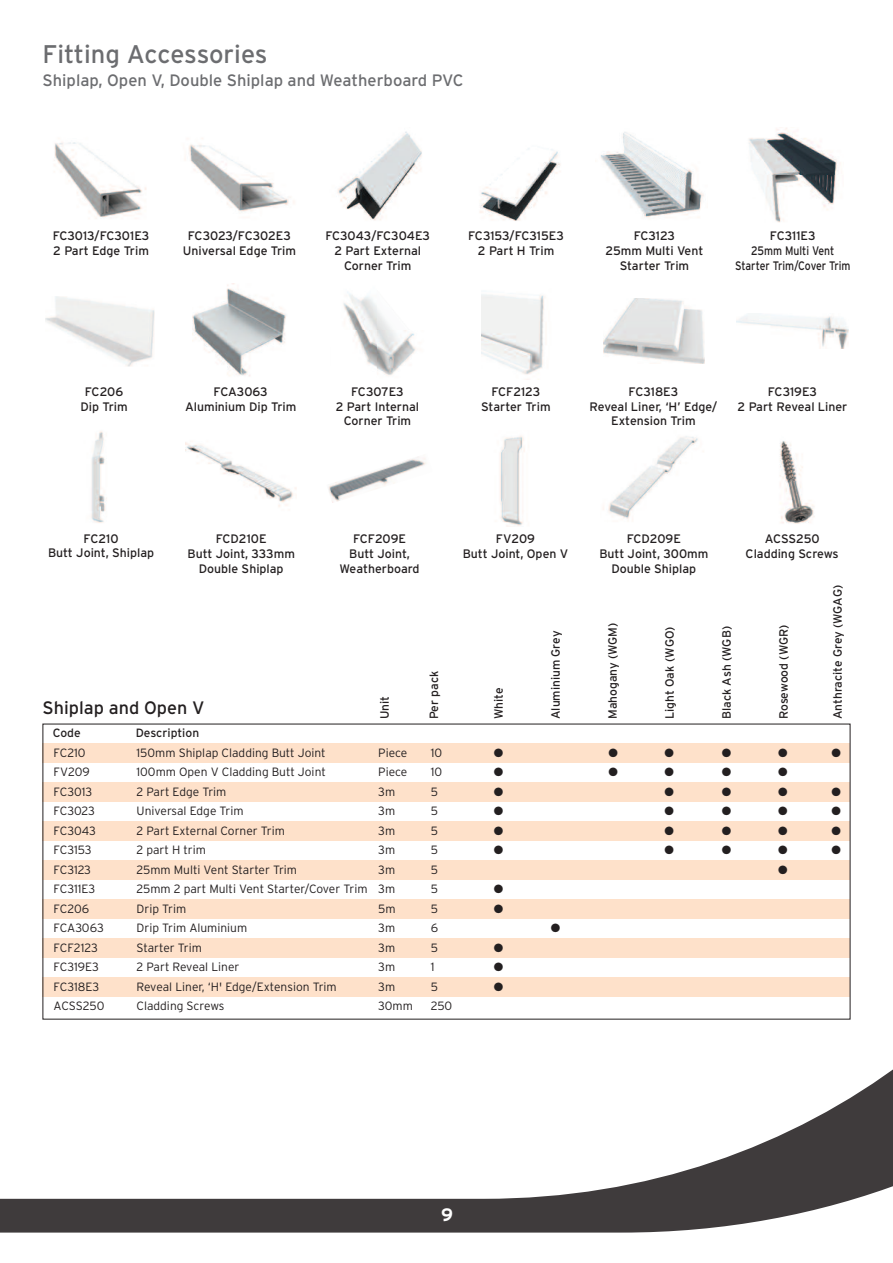
<style>
.page{position:relative;width:893px;height:1263px;background:#fff}
.page>*{position:absolute;margin:0;border:0;box-sizing:border-box;transform-origin:0 0}
.t1{font:25.5px "Interstate";letter-spacing:-.005em;color:#6c6d70}
.t2{font:18px "Interstate";color:#231f20}
.t3{font:700 18px "Interstate";color:#fff}
.t4{font:16.5px "Interstate";color:#6c6d70}
.t5{font:12.3px/14.7px "Interstate";color:#231f20;text-align:center}
.t6{font:300 12px "Interstate";color:#231f20}
.t7{font:12px "Interstate";color:#231f20}
.t8{font:12px "Zapf Dingbats ITC";color:#231f20}
</style>
<div class="page">
<div style="left:43px;top:743px;width:807px;height:20px;background:#fee1ca"></div>
<div style="left:43px;top:782px;width:807px;height:20px;background:#fee1ca"></div>
<div style="left:43px;top:821px;width:807px;height:20px;background:#fee1ca"></div>
<div style="left:43px;top:860px;width:807px;height:20px;background:#fee1ca"></div>
<div style="left:43px;top:899px;width:807px;height:20px;background:#fee1ca"></div>
<div style="left:43px;top:938px;width:807px;height:20px;background:#fee1ca"></div>
<div style="left:43px;top:977px;width:807px;height:20px;background:#fee1ca"></div>
<svg style="left:0;top:1069px;width:893px;height:163px"></svg>
<img style="left:54px;top:142px;width:92px;height:76px">
<img style="left:189px;top:138px;width:105px;height:74px">
<img style="left:337px;top:131px;width:85px;height:90px">
<img style="left:480px;top:148px;width:81px;height:73px">
<img style="left:600px;top:132px;width:104px;height:86px">
<img style="left:749px;top:128px;width:88px;height:95px">
<img style="left:343px;top:291px;width:73px;height:85px">
<img style="left:482px;top:294px;width:63px;height:81px">
<img style="left:604px;top:299px;width:100px;height:65px">
<img style="left:737px;top:314px;width:111px;height:35px">
<img style="left:91px;top:431px;width:16px;height:92px">
<img style="left:500px;top:436px;width:25px;height:90px">
<img style="left:603px;top:436px;width:95px;height:83px">
<img style="left:780px;top:441px;width:35px;height:83px">
<img style="left:186px;top:442px;width:111px;height:65px">
<img style="left:328px;top:457px;width:98px;height:46px">
<img style="left:45px;top:297px;width:109px;height:70px">
<img style="left:193px;top:283px;width:93px;height:93px">
<h1 class="t1" style="left:43px;top:39px;width:227px">Fitting Accessories</h1>
<h3 class="t4" style="left:43px;top:71px;width:423px">Shiplap, Open V, Double Shiplap and Weatherboard PVC</h3>
<p class="t5" style="left:53px;top:228px;width:98px;text-align:left">FC3013/FC301E3<br>2 Part Edge Trim</p>
<p class="t5" style="left:183px;top:228px;width:115px">FC3023/FC302E3<br>Universal Edge Trim</p>
<p class="t5" style="left:325px;top:228px;width:106px">FC3043/FC304E3<br>2 Part External<br>Corner Trim</p>
<p class="t5" style="left:468px;top:228px;width:97px">FC3153/FC315E3<br>2 Part H Trim</p>
<p class="t5" style="left:605px;top:228px;width:99px">FC3123<br>25mm Multi Vent<br>Starter Trim</p>
<p class="t5" style="left:735px;top:228px;width:117px">FC311E3<br>25mm Multi Vent<br>Starter Trim/Cover Trim</p>
<p class="t5" style="left:80px;top:384px;width:49px">FC206<br>Dip Trim</p>
<p class="t5" style="left:185px;top:384px;width:113px">FCA3063<br>Aluminium Dip Trim</p>
<p class="t5" style="left:336px;top:384px;width:85px">FC307E3<br>2 Part Internal<br>Corner Trim</p>
<p class="t5" style="left:481px;top:384px;width:71px">FCF2123<br>Starter Trim</p>
<p class="t5" style="left:590px;top:384px;width:129px">FC318E3<br>Reveal Liner, ‘H’ Edge/<br>Extension Trim</p>
<p class="t5" style="left:738px;top:384px;width:111px">FC319E3<br>2 Part Reveal Liner</p>
<p class="t5" style="left:48px;top:531px;width:108px">FC210<br>Butt Joint, Shiplap</p>
<p class="t5" style="left:463px;top:531px;width:107px">FV209<br>Butt Joint, Open V</p>
<p class="t5" style="left:599px;top:531px;width:110px">FCD209E<br>Butt Joint, 300mm<br>Double Shiplap</p>
<p class="t5" style="left:746px;top:531px;width:95px">ACSS250<br>Cladding Screws</p>
<p class="t5" style="left:187px;top:531px;width:109px">FCD210E<br>Butt Joint, 333mm<br>Double Shiplap</p>
<p class="t5" style="left:340px;top:531px;width:82px">FCF209E<br>Butt Joint,<br>Weatherboard</p>
<h2 class="t2" style="left:43px;top:697px;width:164px">Shiplap and Open V</h2>
<p class="t7" style="left:53px;top:726px;width:29px">Code</p>
<p class="t7" style="left:136px;top:726px;width:65px">Description</p>
<p class="t7" style="left:377px;top:719px;width:25px;rotate:-90deg">Unit</p>
<p class="t7" style="left:427px;top:719px;width:50px;rotate:-90deg">Per pack</p>
<p class="t7" style="left:491px;top:719px;width:33px;rotate:-90deg">White</p>
<p class="t7" style="left:548px;top:719px;width:90px;rotate:-90deg">Aluminium Grey</p>
<p class="t7" style="left:605px;top:719px;width:98px;rotate:-90deg">Mahogany (WGM)</p>
<p class="t7" style="left:662px;top:719px;width:94px;rotate:-90deg">Light Oak (WGO)</p>
<p class="t7" style="left:719px;top:719px;width:94px;rotate:-90deg">Black Ash (WGB)</p>
<p class="t7" style="left:776px;top:719px;width:96px;rotate:-90deg">Rosewood (WGR)</p>
<p class="t7" style="left:830px;top:719px;width:136px;rotate:-90deg">Anthracite Grey (WGAG)</p>
<p class="t6" style="left:54px;top:746px;width:34px">FC210</p>
<p class="t6" style="left:137px;top:746px;width:191px">150mm Shiplap Cladding Butt Joint</p>
<p class="t6" style="left:378px;top:746px;width:31px">Piece</p>
<p class="t6" style="left:431px;top:746px;width:13px">10</p>
<p class="t8" style="left:494px;top:746px;width:11px">●</p>
<p class="t8" style="left:608px;top:746px;width:11px">●</p>
<p class="t8" style="left:665px;top:746px;width:11px">●</p>
<p class="t8" style="left:722px;top:746px;width:11px">●</p>
<p class="t8" style="left:778px;top:746px;width:11px">●</p>
<p class="t8" style="left:831px;top:746px;width:11px">●</p>
<p class="t6" style="left:54px;top:765px;width:38px">FV209</p>
<p class="t6" style="left:137px;top:765px;width:191px">100mm Open V Cladding Butt Joint</p>
<p class="t6" style="left:378px;top:765px;width:31px">Piece</p>
<p class="t6" style="left:431px;top:765px;width:13px">10</p>
<p class="t8" style="left:494px;top:765px;width:11px">●</p>
<p class="t8" style="left:608px;top:765px;width:11px">●</p>
<p class="t8" style="left:665px;top:765px;width:11px">●</p>
<p class="t8" style="left:722px;top:765px;width:11px">●</p>
<p class="t8" style="left:778px;top:765px;width:11px">●</p>
<p class="t6" style="left:54px;top:785px;width:40px">FC3013</p>
<p class="t6" style="left:137px;top:785px;width:91px">2 Part Edge Trim</p>
<p class="t6" style="left:378px;top:785px;width:18px">3m</p>
<p class="t6" style="left:431px;top:785px;width:9px">5</p>
<p class="t8" style="left:494px;top:785px;width:11px">●</p>
<p class="t8" style="left:665px;top:785px;width:11px">●</p>
<p class="t8" style="left:722px;top:785px;width:11px">●</p>
<p class="t8" style="left:778px;top:785px;width:11px">●</p>
<p class="t8" style="left:831px;top:785px;width:11px">●</p>
<p class="t6" style="left:54px;top:804px;width:43px">FC3023</p>
<p class="t6" style="left:137px;top:804px;width:109px">Universal Edge Trim</p>
<p class="t6" style="left:378px;top:804px;width:18px">3m</p>
<p class="t6" style="left:431px;top:804px;width:9px">5</p>
<p class="t8" style="left:494px;top:804px;width:11px">●</p>
<p class="t8" style="left:665px;top:804px;width:11px">●</p>
<p class="t8" style="left:722px;top:804px;width:11px">●</p>
<p class="t8" style="left:778px;top:804px;width:11px">●</p>
<p class="t8" style="left:831px;top:804px;width:11px">●</p>
<p class="t6" style="left:54px;top:824px;width:44px">FC3043</p>
<p class="t6" style="left:137px;top:824px;width:150px">2 Part External Corner Trim</p>
<p class="t6" style="left:378px;top:824px;width:18px">3m</p>
<p class="t6" style="left:431px;top:824px;width:9px">5</p>
<p class="t8" style="left:494px;top:824px;width:11px">●</p>
<p class="t8" style="left:665px;top:824px;width:11px">●</p>
<p class="t8" style="left:722px;top:824px;width:11px">●</p>
<p class="t8" style="left:778px;top:824px;width:11px">●</p>
<p class="t8" style="left:831px;top:824px;width:11px">●</p>
<p class="t6" style="left:54px;top:843px;width:39px">FC3153</p>
<p class="t6" style="left:137px;top:843px;width:71px">2 part H trim</p>
<p class="t6" style="left:378px;top:843px;width:18px">3m</p>
<p class="t6" style="left:431px;top:843px;width:9px">5</p>
<p class="t8" style="left:494px;top:843px;width:11px">●</p>
<p class="t8" style="left:665px;top:843px;width:11px">●</p>
<p class="t8" style="left:722px;top:843px;width:11px">●</p>
<p class="t8" style="left:778px;top:843px;width:11px">●</p>
<p class="t8" style="left:831px;top:843px;width:11px">●</p>
<p class="t6" style="left:54px;top:863px;width:39px">FC3123</p>
<p class="t6" style="left:137px;top:863px;width:162px">25mm Multi Vent Starter Trim</p>
<p class="t6" style="left:378px;top:863px;width:18px">3m</p>
<p class="t6" style="left:431px;top:863px;width:9px">5</p>
<p class="t8" style="left:778px;top:863px;width:11px">●</p>
<p class="t6" style="left:54px;top:882px;width:43px">FC311E3</p>
<p class="t6" style="left:137px;top:882px;width:260px">25mm 2 part Multi Vent Starter/Cover Trim 3m</p>
<p class="t6" style="left:431px;top:882px;width:9px">5</p>
<p class="t8" style="left:494px;top:882px;width:11px">●</p>
<p class="t6" style="left:54px;top:902px;width:37px">FC206</p>
<p class="t6" style="left:137px;top:902px;width:51px">Drip Trim</p>
<p class="t6" style="left:378px;top:902px;width:19px">5m</p>
<p class="t6" style="left:431px;top:902px;width:9px">5</p>
<p class="t8" style="left:494px;top:902px;width:11px">●</p>
<p class="t6" style="left:54px;top:921px;width:52px">FCA3063</p>
<p class="t6" style="left:137px;top:921px;width:112px">Drip Trim Aluminium</p>
<p class="t6" style="left:378px;top:921px;width:18px">3m</p>
<p class="t6" style="left:431px;top:921px;width:9px">6</p>
<p class="t8" style="left:551px;top:921px;width:11px">●</p>
<p class="t6" style="left:54px;top:941px;width:46px">FCF2123</p>
<p class="t6" style="left:137px;top:941px;width:67px">Starter Trim</p>
<p class="t6" style="left:378px;top:941px;width:18px">3m</p>
<p class="t6" style="left:431px;top:941px;width:9px">5</p>
<p class="t8" style="left:494px;top:941px;width:11px">●</p>
<p class="t6" style="left:54px;top:960px;width:47px">FC319E3</p>
<p class="t6" style="left:137px;top:960px;width:104px">2 Part Reveal Liner</p>
<p class="t6" style="left:378px;top:960px;width:18px">3m</p>
<p class="t6" style="left:431px;top:960px;width:5px">1</p>
<p class="t8" style="left:494px;top:960px;width:11px">●</p>
<p class="t6" style="left:54px;top:980px;width:47px">FC318E3</p>
<p class="t6" style="left:137px;top:980px;width:202px">Reveal Liner, ‘H' Edge/Extension Trim</p>
<p class="t6" style="left:378px;top:980px;width:18px">3m</p>
<p class="t6" style="left:431px;top:980px;width:9px">5</p>
<p class="t8" style="left:494px;top:980px;width:11px">●</p>
<p class="t6" style="left:54px;top:999px;width:52px">ACSS250</p>
<p class="t6" style="left:137px;top:999px;width:89px">Cladding Screws</p>
<p class="t6" style="left:378px;top:999px;width:36px">30mm</p>
<p class="t6" style="left:431px;top:999px;width:23px">250</p>
<h2 class="t3" style="left:441px;top:1204px;width:13px">9</h2>
</div>
